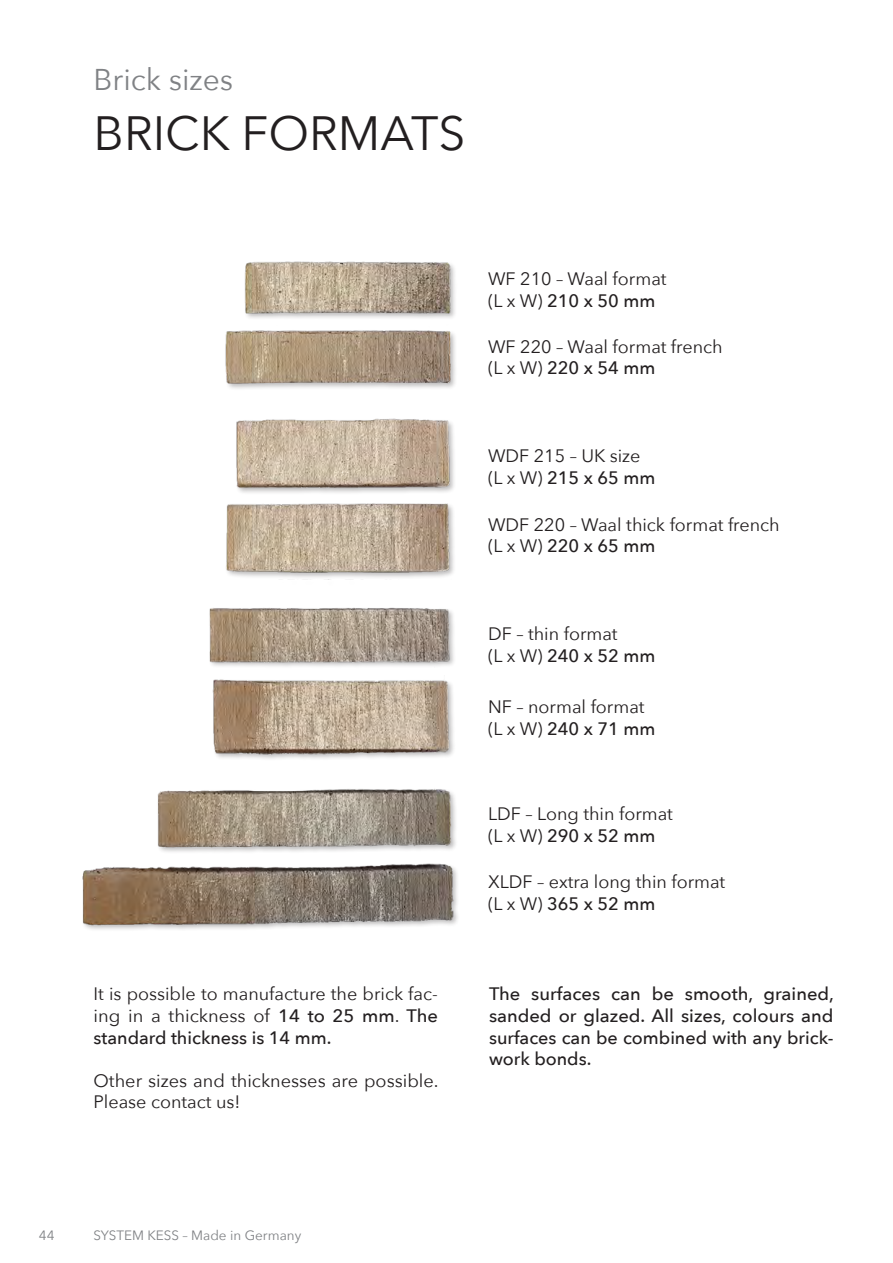
<style>
.page{position:relative;width:893px;height:1263px;background:#fff}
.page>*{position:absolute;margin:0;border:0;box-sizing:border-box;transform-origin:0 0}
.t1{font:48px "Avenir Next";color:#231f20}
.t2{font:30px "Avenir Next";color:#808285}
.t3{font:18px/21.6px "Avenir Next";color:#231f20}
.t4{font:500 18px/21.6px "Avenir Next";color:#231f20;text-align:justify}
.t5{font:13.5px "Avenir Next";color:#808285}
.s1{font-weight:500}
</style>
<div class="page">
<div style="left:212px;top:676px;width:244px;height:85px;background:#231f20;opacity:.3"></div>
<img style="left:212px;top:676px;width:244px;height:81px">
<img style="left:225px;top:330px;width:231px;height:59px">
<img style="left:236px;top:418px;width:218px;height:75px">
<img style="left:244px;top:261px;width:211px;height:57px">
<img style="left:226px;top:503px;width:228px;height:75px">
<img style="left:157px;top:789px;width:299px;height:63px">
<img style="left:82px;top:863px;width:376px;height:67px">
<img style="left:209px;top:607px;width:245px;height:60px">
<h2 class="t2" style="left:94px;top:54px;width:141px">Brick sizes</h2>
<h1 class="t1" style="left:94px;top:93px;width:374px">BRICK FORMATS</h1>
<p class="t3" style="left:94px;top:982px;width:346px;text-align:justify">It is possible to manufacture the brick fac&shy;ing in a thickness of <span class="s1">14 to 25 mm</span>. <span class="s1">The standard thickness is 14 mm.</span></p>
<p class="t3" style="left:94px;top:1069px;width:346px">Other sizes and thicknesses are possible.<br>Please contact us!</p>
<p class="t3" style="left:488px;top:267px;width:180px">WF 210 – Waal format (L x W) <span class="s1">210 x 50 mm</span></p>
<p class="t3" style="left:488px;top:335px;width:236px">WF 220 – Waal format french (L x W) <span class="s1">220 x 54 mm</span></p>
<p class="t3" style="left:488px;top:444px;width:169px">WDF 215 – UK size (L x W) <span class="s1">215 x 65 mm</span></p>
<p class="t3" style="left:488px;top:513px;width:293px">WDF 220 – Waal thick format french (L x W) <span class="s1">220 x 65 mm</span></p>
<p class="t3" style="left:488px;top:622px;width:169px">DF – thin format<br>(L x W) <span class="s1">240 x 52 mm</span></p>
<p class="t3" style="left:488px;top:695px;width:169px">NF – normal format (L x W) <span class="s1">240 x 71 mm</span></p>
<p class="t3" style="left:488px;top:802px;width:186px">LDF – Long thin format (L x W) <span class="s1">290 x 52 mm</span></p>
<p class="t3" style="left:488px;top:871px;width:239px">XLDF – extra long thin format (L x W) <span class="s1">365 x 52 mm</span></p>
<p class="t4" style="left:489px;top:983px;width:346px">The surfaces can be smooth, grained, sanded or glazed. All sizes, colours and surfaces can be combined with any brick&shy;work bonds.</p>
<p class="t5" style="left:39px;top:1224px;width:17px">44</p>
<p class="t5" style="left:94px;top:1224px;width:209px">SYSTEM KESS – Made in Germany</p>
</div>
